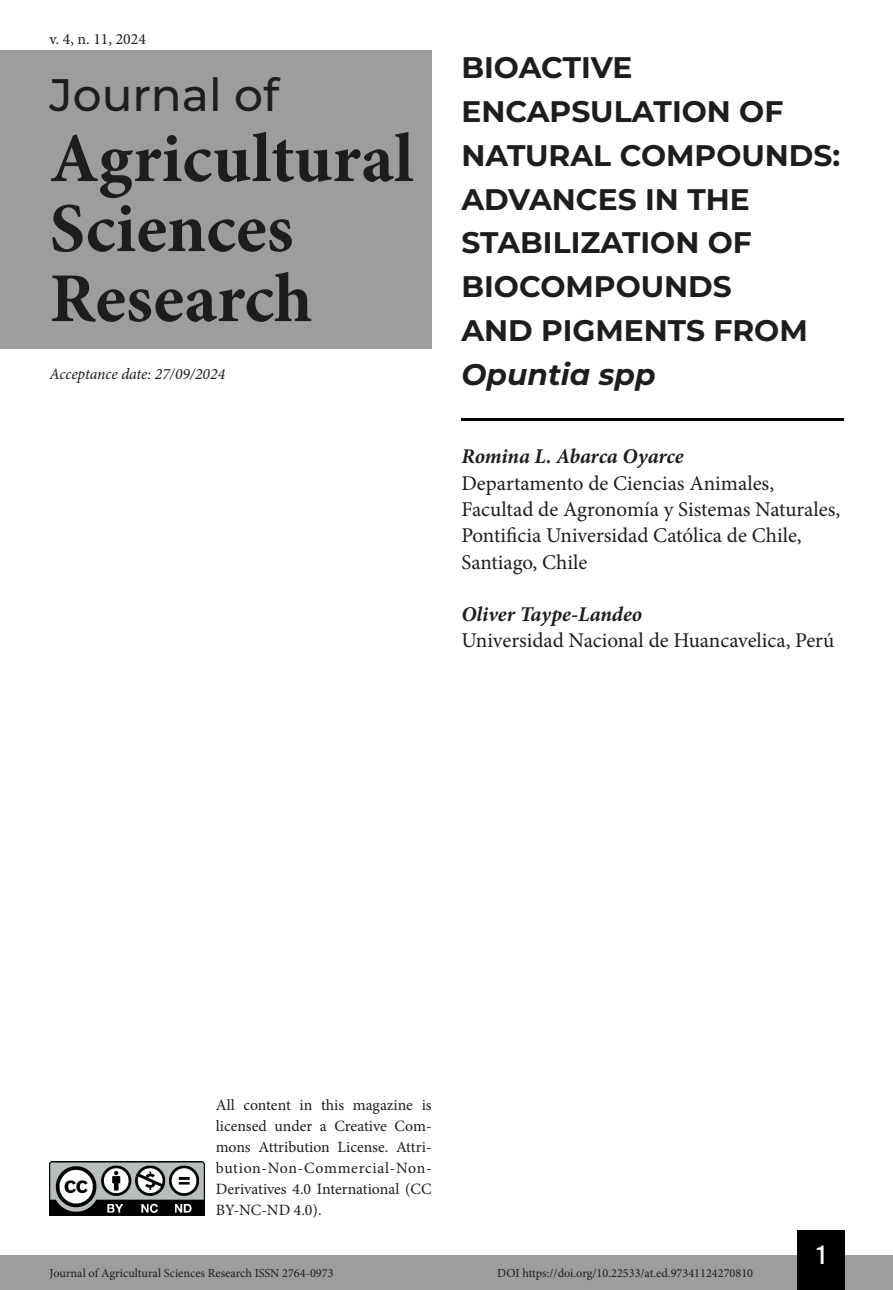
<style>
.page{position:relative;width:893px;height:1290px;background:#fff}
.page>*{position:absolute;margin:0;border:0;box-sizing:border-box;transform-origin:0 0}
.t1{font:700 70px/70px "Minion Pro";color:#1d1d1b}
.t2{font:500 45.5px "Montserrat";color:#1d1d1b}
.Título_Artigo{font:700 29.75px/43.8px "Montserrat";color:#1d1d1b}
.t3{font:26.25px "Bebas Kai";color:#fff}
.Infos_autor{font:21px/26.2px "Minion Pro";color:#1d1d1b}
.Autor{font:italic 700 21px "Minion Pro";letter-spacing:-.005em;color:#1d1d1b}
.t4{font:15.75px/21px "Minion Pro";color:#1d1d1b;text-align:justify}
.v__n___Ano{font:italic 15.75px "Minion Pro";letter-spacing:-.005em;color:#1d1d1b}
.t5{font:12.25px "Minion Pro";color:#1d1d1b}
.s1{font-style:italic}
</style>
<div class="page">
<div style="left:0;top:1255px;width:893px;height:35px;background:#9d9d9d"></div>
<div style="left:797px;top:1230px;width:48px;height:60px;background:#000"></div>
<img style="left:50px;top:1161px;width:154px;height:54px">
<div style="left:0;top:50px;width:432px;height:298px;background:#9d9d9d"></div>
<hr style="left:461px;top:418px;width:382px;height:2px;background:#000">
<p class="t4" style="left:50px;top:28px;width:98px">v. 4, n. 11, 2024</p>
<h2 class="t2" style="left:50px;top:63px;width:231px">Journal of</h2>
<h1 class="t1" style="left:50px;top:123px;width:366px">Agricultural<br>Sciences<br>Research</h1>
<p class="v__n___Ano" style="left:50px;top:363px;width:177px">Acceptance date: 27/09/2024</p>
<p class="Título_Artigo" style="left:461px;top:44px;width:380px">BIOACTIVE<br>ENCAPSULATION OF<br>NATURAL COMPOUNDS:<br>ADVANCES IN THE<br>STABILIZATION OF<br>BIOCOMPOUNDS<br>AND PIGMENTS FROM<br><span class="s1">Opuntia spp</span></p>
<p class="Autor" style="left:461px;top:442px;width:224px">Romina L. Abarca Oyarce</p>
<p class="Infos_autor" style="left:461px;top:470px;width:380px">Departamento de Ciencias Animales, Facultad de Agronomía y Sistemas Naturales, Pontificia Universidad Católica de Chile, Santiago, Chile</p>
<p class="Autor" style="left:461px;top:599px;width:182px">Oliver Taype-Landeo</p>
<p class="Infos_autor" style="left:461px;top:627px;width:375px">Universidad Nacional de Huancavelica, Perú</p>
<p class="t4" style="left:216px;top:1095px;width:217px">All content in this magazine is licensed under a Creative Com&shy;mons Attribution License. Attri&shy;bution-Non-Commercial-Non-Derivatives 4.0 International (CC BY-NC-ND 4.0).</p>
<h3 class="t3" style="left:817px;top:1241px;width:10px">1</h3>
<p class="t5" style="left:50px;top:1265px;width:285px">Journal of Agricultural Sciences Research ISSN 2764-0973</p>
<p class="t5" style="left:497px;top:1265px;width:257px">DOI https://doi.org/10.22533/at.ed.97341124270810</p>
</div>
